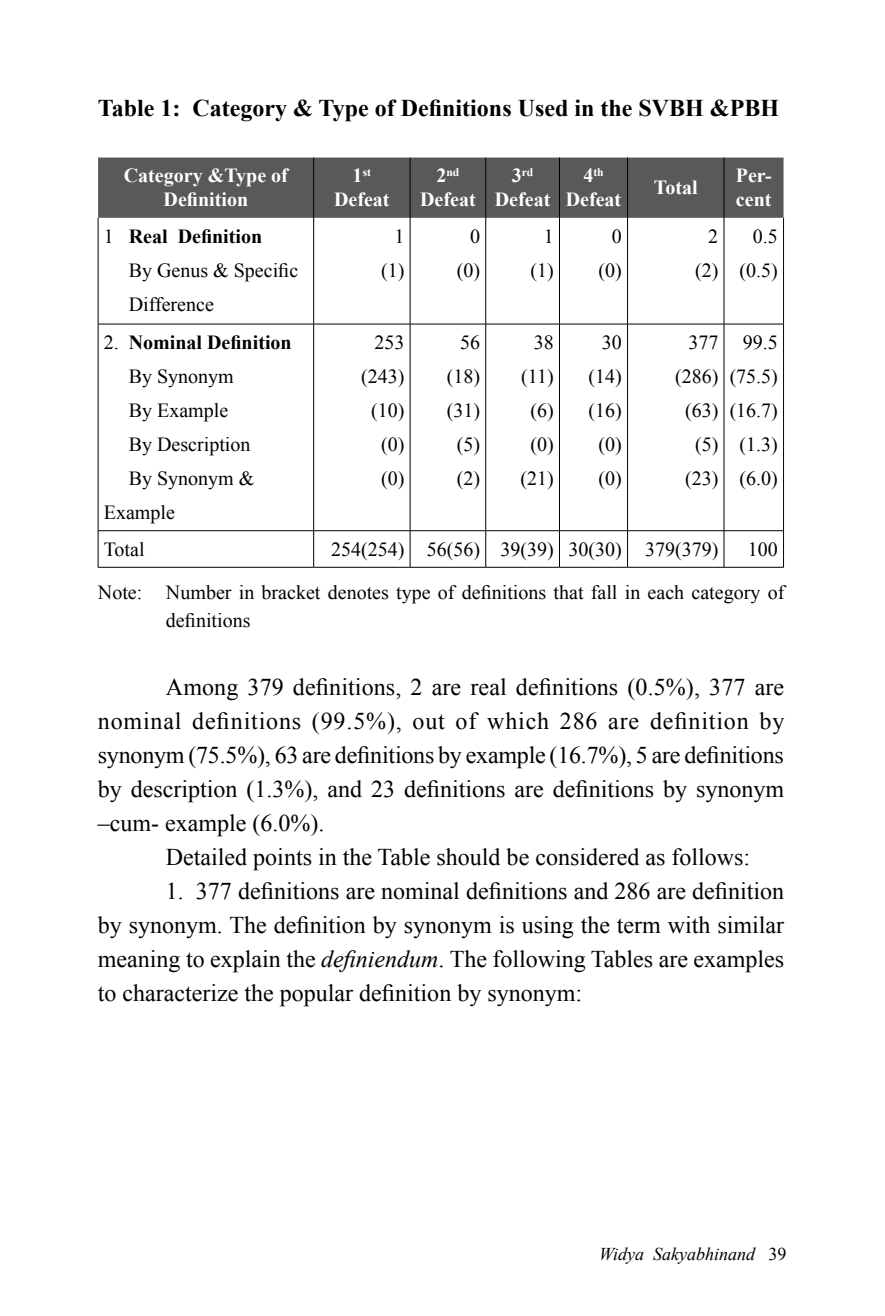
<style>
.page{position:relative;width:885px;height:1316px;background:#fff}
.page>*{position:absolute;margin:0;border:0;box-sizing:border-box;transform-origin:0 0}
.t1{font:24px/34px "Times New Roman";color:#000;text-align:justify}
.t2{font:700 24px "Times New Roman";color:#000}
.t3{font:20px/34px "Times New Roman";color:#000;text-align:right}
.t4{font:700 20px/24px "Times New Roman";color:#fff;text-align:center}
.t5{font:700 20px "Times New Roman";color:#000}
.t6{font:italic 18px "Times New Roman";color:#000}
.t7{font:700 11.6px "Times New Roman";color:#fff}
.s1{font-size:20px}
.s2{font-weight:700}
.s3{font-weight:400}
.s4{font-style:italic}
.s5{font-style:normal}
</style>
<div class="page">
<div style="left:98px;top:157px;width:685px;height:61px;background:#58595b"></div>
<hr style="left:313px;top:157px;width:1px;height:61px;background:#000">
<hr style="left:409px;top:157px;width:1px;height:61px;background:#000">
<hr style="left:485px;top:157px;width:1px;height:61px;background:#000">
<hr style="left:559px;top:157px;width:1px;height:61px;background:#000">
<hr style="left:627px;top:157px;width:1px;height:61px;background:#000">
<hr style="left:723px;top:157px;width:1px;height:61px;background:#000">
<hr style="left:98px;top:218px;width:1px;height:106px;background:#000">
<hr style="left:313px;top:218px;width:1px;height:106px;background:#000">
<hr style="left:409px;top:218px;width:1px;height:106px;background:#000">
<hr style="left:485px;top:218px;width:1px;height:106px;background:#000">
<hr style="left:559px;top:218px;width:1px;height:106px;background:#000">
<hr style="left:627px;top:218px;width:1px;height:106px;background:#000">
<hr style="left:723px;top:218px;width:1px;height:106px;background:#000">
<hr style="left:783px;top:218px;width:1px;height:106px;background:#000">
<hr style="left:98px;top:324px;width:215px;height:1px;background:#000">
<hr style="left:98px;top:324px;width:1px;height:206px;background:#000">
<hr style="left:313px;top:324px;width:97px;height:1px;background:#000">
<hr style="left:313px;top:324px;width:1px;height:206px;background:#000">
<hr style="left:410px;top:324px;width:75px;height:1px;background:#000">
<hr style="left:409px;top:324px;width:1px;height:206px;background:#000">
<hr style="left:485px;top:324px;width:74px;height:1px;background:#000">
<hr style="left:485px;top:324px;width:1px;height:206px;background:#000">
<hr style="left:559px;top:324px;width:68px;height:1px;background:#000">
<hr style="left:559px;top:324px;width:1px;height:206px;background:#000">
<hr style="left:627px;top:324px;width:97px;height:1px;background:#000">
<hr style="left:627px;top:324px;width:1px;height:206px;background:#000">
<hr style="left:724px;top:324px;width:59px;height:1px;background:#000">
<hr style="left:723px;top:324px;width:1px;height:206px;background:#000">
<hr style="left:783px;top:324px;width:1px;height:206px;background:#000">
<hr style="left:98px;top:530px;width:215px;height:1px;background:#000">
<hr style="left:98px;top:531px;width:1px;height:36px;background:#000">
<hr style="left:313px;top:530px;width:97px;height:1px;background:#000">
<hr style="left:313px;top:531px;width:1px;height:36px;background:#000">
<hr style="left:410px;top:530px;width:75px;height:1px;background:#000">
<hr style="left:409px;top:531px;width:1px;height:36px;background:#000">
<hr style="left:485px;top:530px;width:74px;height:1px;background:#000">
<hr style="left:485px;top:531px;width:1px;height:36px;background:#000">
<hr style="left:559px;top:530px;width:68px;height:1px;background:#000">
<hr style="left:559px;top:531px;width:1px;height:36px;background:#000">
<hr style="left:627px;top:530px;width:97px;height:1px;background:#000">
<hr style="left:627px;top:531px;width:1px;height:36px;background:#000">
<hr style="left:724px;top:530px;width:59px;height:1px;background:#000">
<hr style="left:723px;top:531px;width:1px;height:36px;background:#000">
<hr style="left:783px;top:531px;width:1px;height:36px;background:#000">
<hr style="left:98px;top:567px;width:215px;height:1px;background:#000">
<hr style="left:313px;top:567px;width:97px;height:1px;background:#000">
<hr style="left:410px;top:567px;width:75px;height:1px;background:#000">
<hr style="left:485px;top:567px;width:74px;height:1px;background:#000">
<hr style="left:559px;top:567px;width:68px;height:1px;background:#000">
<hr style="left:627px;top:567px;width:97px;height:1px;background:#000">
<hr style="left:724px;top:567px;width:59px;height:1px;background:#000">
<p class="t2" style="left:98px;top:90px;width:682px">Table 1: Category &amp; Type of Definitions Used in the SVBH &amp;PBH</p>
<p class="t4" style="left:124px;top:163px;width:166px">Category &amp;Type of<br>Definition</p>
<p class="t7" style="left:352px;top:163px;width:20px"><span class="s1">1</span>st</p>
<p class="t4" style="left:334px;top:187px;width:57px">Defeat</p>
<p class="t7" style="left:436px;top:163px;width:24px"><span class="s1">2</span>nd</p>
<p class="t4" style="left:420px;top:187px;width:57px">Defeat</p>
<p class="t7" style="left:511px;top:163px;width:23px"><span class="s1">3</span>rd</p>
<p class="t4" style="left:495px;top:187px;width:57px">Defeat</p>
<p class="t7" style="left:583px;top:163px;width:22px"><span class="s1">4</span>th</p>
<p class="t4" style="left:565px;top:187px;width:57px">Defeat</p>
<p class="t4" style="left:653px;top:175px;width:45px">Total</p>
<p class="t4" style="left:735px;top:163px;width:37px;text-align:left">Per&shy;cent</p>
<p class="t3" style="left:129px;top:219px;width:171px;text-align:left;text-indent:-25px">1 <span class="s2">Real Definition<br></span>By Genus &amp; Specific<br>Difference</p>
<p class="t3" style="left:381px;top:219px;width:25px">1 (1)</p>
<p class="t3" style="left:456px;top:219px;width:25px">0 (0)</p>
<p class="t3" style="left:530px;top:219px;width:25px">1 (1)</p>
<p class="t3" style="left:598px;top:219px;width:25px">0 (0)</p>
<p class="t3" style="left:695px;top:219px;width:25px">2 (2)</p>
<p class="t3" style="left:739px;top:219px;width:40px">0.5 (0.5)</p>
<p class="t5" style="left:104px;top:328px;width:189px"><span class="s3">2.</span> Nominal Definition</p>
<p class="t3" style="left:129px;top:359px;width:107px">By Synonym</p>
<p class="t3" style="left:129px;top:393px;width:101px">By Example</p>
<p class="t3" style="left:129px;top:427px;width:123px">By Description</p>
<p class="t3" style="left:129px;top:461px;width:127px">By Synonym &amp;</p>
<p class="t3" style="left:104px;top:495px;width:73px">Example</p>
<p class="t3" style="left:361px;top:325px;width:45px">253 (243) (10) (0) (0)</p>
<p class="t3" style="left:446px;top:325px;width:35px">56 (18) (31) (5) (2)</p>
<p class="t3" style="left:520px;top:325px;width:35px">38 (11) (6) (0) (21)</p>
<p class="t3" style="left:588px;top:325px;width:35px">30 (14) (16) (0) (0)</p>
<p class="t3" style="left:675px;top:325px;width:45px">377 (286) (63) (5) (23)</p>
<p class="t3" style="left:729px;top:325px;width:50px">99.5 (75.5) (16.7) (1.3) (6.0)</p>
<p class="t3" style="left:104px;top:531px;width:42px">Total</p>
<p class="t3" style="left:331px;top:531px;width:389px">254(254) 56(56) 39(39) 30(30) 379(379)</p>
<p class="t3" style="left:98px;top:527px;width:687px;line-height:43px;text-align:left;text-indent:650px">100<br>Note: Number in bracket denotes type of definitions that fall in each category of</p>
<p class="t3" style="left:166px;top:602px;width:86px">definitions</p>
<p class="t1" style="left:98px;top:669px;width:688px;text-indent:68px">Among 379 definitions, 2 are real definitions (0.5%), 377 are nominal definitions (99.5%), out of which 286 are definition by synonym (75.5%), 63 are definitions by example (16.7%), 5 are definitions by description (1.3%), and 23 definitions are definitions by synonym –cum- example (6.0%).</p>
<p class="t1" style="left:166px;top:839px;width:585px">Detailed points in the Table should be considered as follows:</p>
<p class="t1" style="left:98px;top:873px;width:688px;text-indent:68px">1. 377 definitions are nominal definitions and 286 are definition by synonym. The definition by synonym is using the term with similar meaning to explain the <span class="s4">definiendum</span>. The following Tables are examples to characterize the popular definition by synonym:</p>
<p class="t6" style="left:599px;top:1241px;width:189px">Widya Sakyabhinand <span class="s5">39</span></p>
</div>
